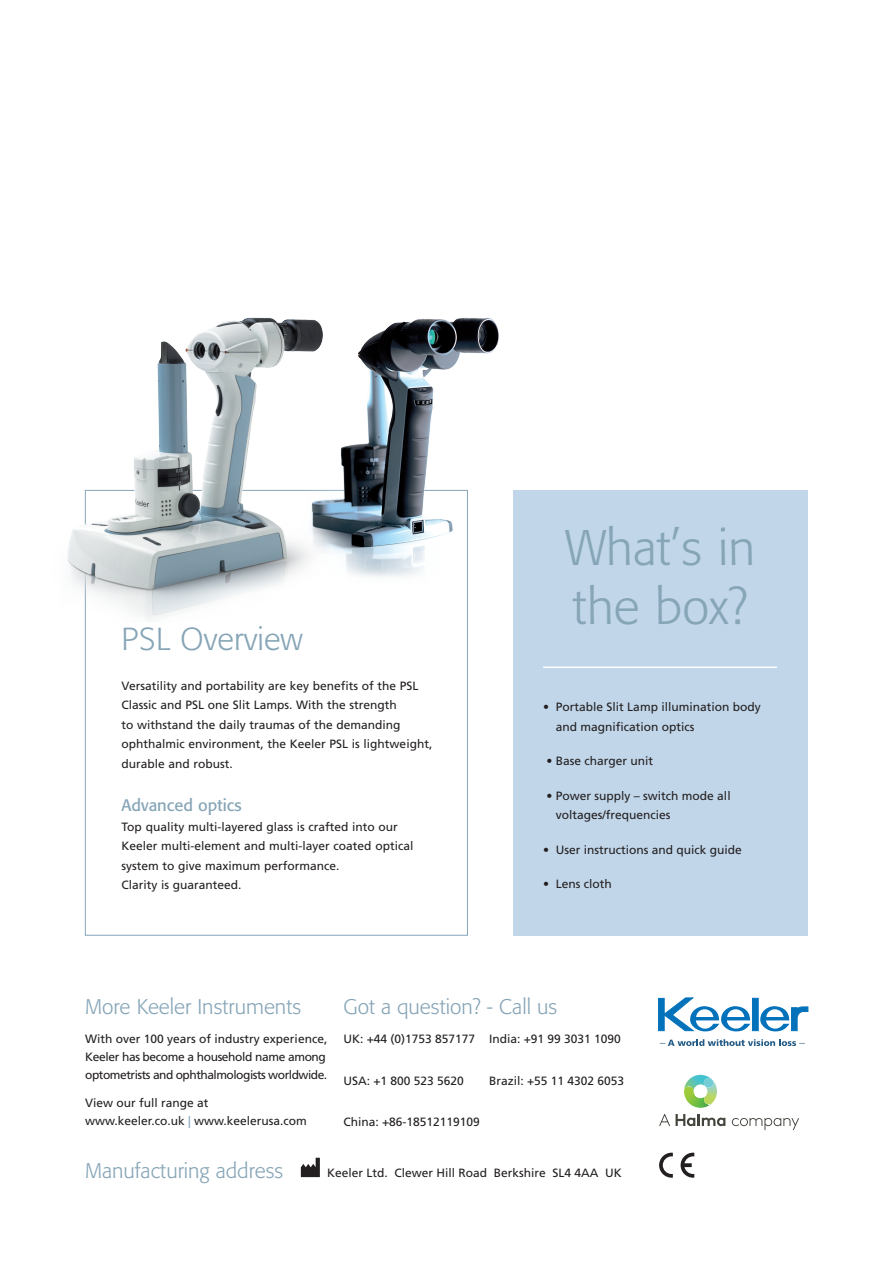
<style>
.page{position:relative;width:893px;height:1263px;background:#fff}
.page>*{position:absolute;margin:0;border:0;box-sizing:border-box;transform-origin:0 0}
.t1{font:300 49.5px "Formata BQ";color:#86a5b7}
.t2{font:300 31.5px "Formata BQ";color:#86a5b7}
.t3{font:300 21px "Formata BQ";color:#86a5b7}
.bodycopy{font:16.5px "Formata BQ";color:#86a5b7}
.bodycopy-2{font:12px/19.5px "Frutiger";color:#231f20}
.t4{font:12px/18px "Frutiger LT Std";color:#231f20;text-align:justify}
.s1{color:#7ea1b7}
</style>
<div class="page">
<div style="left:513px;top:490px;width:294px;height:445px;background:#c1d6e9"></div>
<hr style="left:543px;top:666px;width:234px;height:2px;background:#fff">
<img style="left:67px;top:317px;width:219px;height:306px">
<img style="left:286px;top:317px;width:213px;height:269px">
<svg style="left:301px;top:1158px;width:19px;height:19px"></svg>
<svg style="left:659px;top:1153px;width:14px;height:25px"></svg>
<svg style="left:681px;top:1153px;width:13px;height:25px"></svg>
<svg style="left:658px;top:998px;width:92px;height:33px"></svg>
<div style="left:752px;top:998px;width:6px;height:33px;background:#0372bb"></div>
<svg style="left:760px;top:1006px;width:48px;height:25px"></svg>
<svg style="left:660px;top:1039px;width:145px;height:7px"></svg>
<svg style="left:684px;top:1075px;width:33px;height:33px"></svg>
<svg style="left:659px;top:1114px;width:140px;height:16px"></svg>
<p class="t2" style="left:122px;top:621px;width:183px">PSL Overview</p>
<p class="bodycopy-2" style="left:122px;top:675px;width:312px">Versatility and portability are key benefits of the PSL Classic and PSL one Slit Lamps. With the strength<br>to withstand the daily traumas of the demanding ophthalmic environment, the Keeler PSL is lightweight, durable and robust.</p>
<p class="bodycopy" style="left:122px;top:795px;width:122px">Advanced optics</p>
<p class="bodycopy-2" style="left:122px;top:816px;width:293px">Top quality multi-layered glass is crafted into our<br>Keeler multi-element and multi-layer coated optical system to give maximum performance.</p>
<p class="bodycopy-2" style="left:122px;top:875px;width:122px">Clarity is guaranteed.</p>
<p class="t1" style="left:565px;top:519px;width:192px">What’s in</p>
<p class="t1" style="left:573px;top:578px;width:176px">the box?</p>
<p class="bodycopy-2" style="left:556px;top:697px;width:206px;text-indent:-13px">• Portable Slit Lamp illumination body and magnification optics</p>
<p class="bodycopy-2" style="left:546px;top:751px;width:108px">• Base charger unit</p>
<p class="bodycopy-2" style="left:546px;top:786px;width:186px">• Power supply – switch mode all</p>
<p class="bodycopy-2" style="left:556px;top:805px;width:116px">voltages/frequencies</p>
<p class="bodycopy-2" style="left:543px;top:840px;width:200px">• User instructions and quick guide</p>
<p class="bodycopy-2" style="left:543px;top:874px;width:70px">• Lens cloth</p>
<p class="t3" style="left:85px;top:994px;width:218px">More Keeler Instruments</p>
<p class="t3" style="left:343px;top:994px;width:216px">Got a question? - Call us</p>
<p class="t4" style="left:343px;top:1030px;width:133px">UK: +44 (0)1753 857177</p>
<p class="t4" style="left:343px;top:1072px;width:122px">USA: +1 800 523 5620</p>
<p class="t4" style="left:343px;top:1113px;width:138px">China: +86-18512119109</p>
<p class="t4" style="left:85px;top:1030px;width:244px">With over 100 years of industry experience, Keeler has become a household name among optometrists and ophthalmologists worldwide.</p>
<p class="t4" style="left:85px;top:1094px;width:223px">View our full range at www.keeler.co.uk <span class="s1">|</span> www.keelerusa.com</p>
<p class="t4" style="left:489px;top:1030px;width:133px">India: +91 99 3031 1090</p>
<p class="t4" style="left:489px;top:1072px;width:137px">Brazil: +55 11 4302 6053</p>
<p class="t3" style="left:85px;top:1158px;width:200px">Manufacturing address</p>
<p class="t4" style="left:327px;top:1164px;width:296px">Keeler Ltd. Clewer Hill Road Berkshire SL4 4AA UK</p>
</div>
